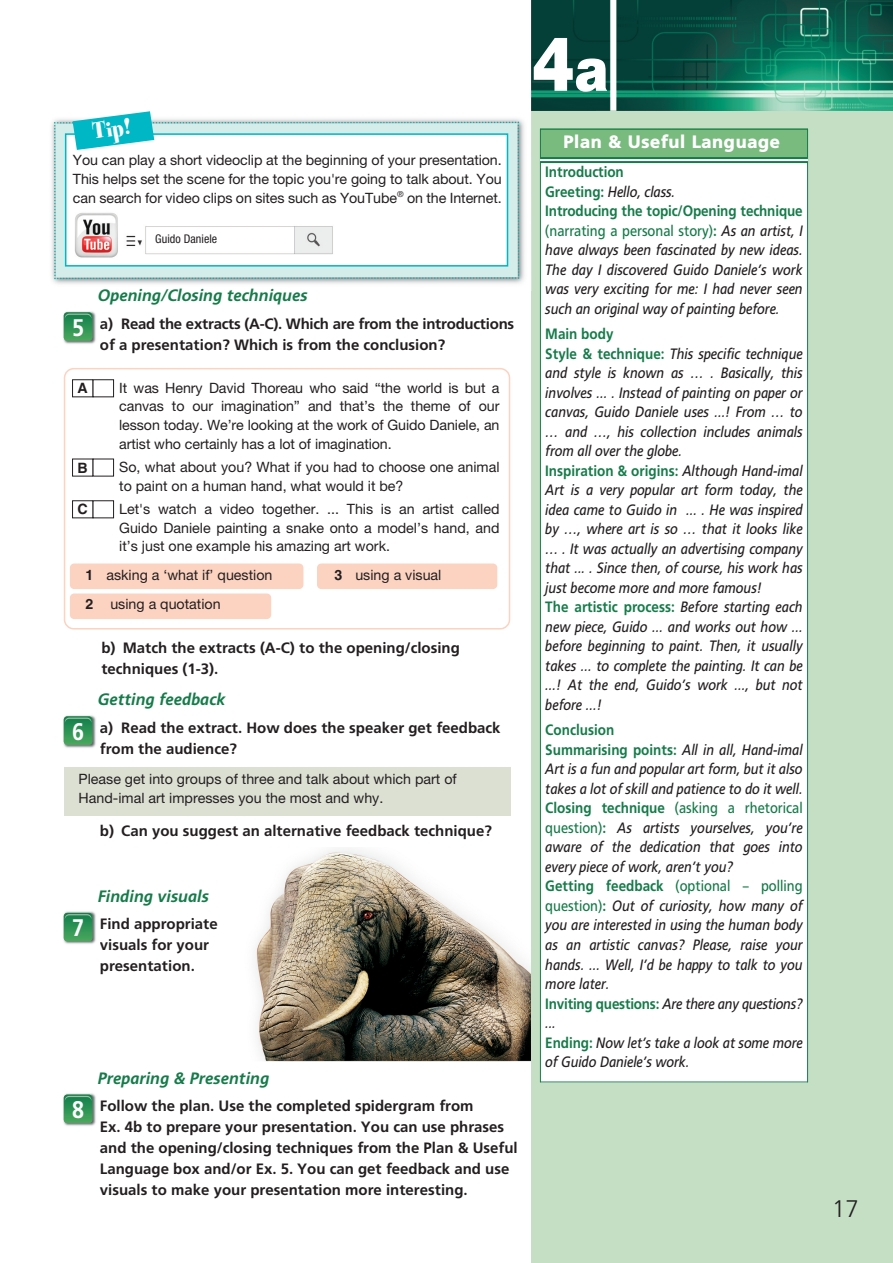
<style>
.page{position:relative;width:893px;height:1263px;background:#fff}
.page>*{position:absolute;margin:0;border:0;box-sizing:border-box;transform-origin:0 0}
.t1{font:900 75px "Helvetica LT Std";color:#fff;scale:.85 1}
.t2{font:26.25px "Spumoni LP Std";color:#fff}
.t3{font:700 24px "PF Catalog";color:#fff;scale:.9 1}
.t4{font:300 24px "PF Catalog";color:#231f20}
.t5{font:900 18px "PF Catalog";color:#fff}
.t6{font:italic 700 16.5px "PF Catalog";color:#167b4a}
.t7{font:italic 15px/19.5px "PF Catalog";color:#231f20;scale:.9 1}
.t8{font:700 15px/21px "PF Catalog";color:#231f20}
.t9{font:14.25px/18.8px "Helvetica Neue LT Std";color:#231f20;text-align:justify}
.t10{font:700 14.25px "Helvetica LT Std";color:#231f20}
.t11{font:condensed 12px "Helvetica Neue LT Std";letter-spacing:.005em;color:#231f20}
.s1{font-family:"Helvetica LT Std";font-weight:700}
.s2{font-size:60px}
.s3{font-weight:700;font-style:normal;color:#167b4a}
.s4{font-style:normal;color:#167b4a}
</style>
<div class="page">
<img style="left:255px;top:849px;width:276px;height:212px">
<div style="left:531px;top:0;width:362px;height:1263px;background:#c5dfc4"></div>
<img style="left:532px;top:0;width:361px;height:110px">
<div style="left:540px;top:129px;width:267px;height:31px;background:#79ba7e"></div>
<div style="left:540px;top:160px;width:267px;height:922px;background:#fff"></div>
<hr style="left:540px;top:129px;width:1px;height:953px;background:#167b4a">
<hr style="left:807px;top:129px;width:1px;height:953px;background:#167b4a">
<hr style="left:540px;top:129px;width:268px;height:1px;background:#167b4a">
<svg style="left:540px;top:159px;width:268px;height:2px"></svg>
<hr style="left:540px;top:157px;width:268px;height:2px;background:#167b4a">
<hr style="left:540px;top:161px;width:268px;height:2px;background:#167b4a">
<hr style="left:540px;top:1081px;width:268px;height:1px;background:#167b4a">
<img style="left:63px;top:715px;width:33px;height:33px">
<svg style="left:64px;top:716px;width:28px;height:29px"></svg>
<img style="left:65px;top:718px;width:26px;height:5px">
<div style="left:64px;top:767px;width:446px;height:48px;background:#dce0d2"></div>
<img style="left:63px;top:1093px;width:33px;height:33px">
<svg style="left:64px;top:1094px;width:28px;height:29px"></svg>
<img style="left:65px;top:1096px;width:26px;height:5px">
<img style="left:63px;top:911px;width:33px;height:33px">
<svg style="left:64px;top:913px;width:28px;height:28px"></svg>
<img style="left:65px;top:914px;width:26px;height:6px">
<img style="left:51px;top:119px;width:474px;height:165px">
<svg style="left:54px;top:111px;width:465px;height:168px"></svg>
<img style="left:69px;top:211px;width:272px;height:48px">
<svg style="left:64px;top:368px;width:446px;height:261px"></svg>
<div style="left:73px;top:380px;width:20px;height:17px;background:#fff"></div>
<div style="left:72px;top:379px;width:21px;height:18px;border:1px solid #231f20"></div>
<div style="left:93px;top:380px;width:21px;height:17px;background:#fff"></div>
<div style="left:93px;top:379px;width:21px;height:18px;border:1px solid #231f20"></div>
<div style="left:73px;top:459px;width:20px;height:17px;background:#fff"></div>
<div style="left:93px;top:459px;width:21px;height:17px;background:#fff"></div>
<div style="left:73px;top:501px;width:20px;height:17px;background:#fff"></div>
<div style="left:72px;top:500px;width:21px;height:18px;border:1px solid #231f20"></div>
<div style="left:93px;top:501px;width:21px;height:17px;background:#fff"></div>
<div style="left:93px;top:500px;width:21px;height:18px;border:1px solid #231f20"></div>
<div style="left:70px;top:563px;width:233px;height:26px;background:#fcd2c0;border-radius:4px"></div>
<div style="left:317px;top:563px;width:180px;height:26px;background:#fcd2c0;border-radius:4px"></div>
<div style="left:70px;top:593px;width:201px;height:26px;background:#fcd2c0;border-radius:4px"></div>
<img style="left:63px;top:311px;width:33px;height:33px">
<svg style="left:64px;top:312px;width:28px;height:29px"></svg>
<img style="left:65px;top:314px;width:26px;height:5px">
<h2 class="t2" style="left:91px;top:122px;width:40px;rotate:-7deg">Tip!</h2>
<p class="t9" style="left:73px;top:152px;width:430px">You can play a short videoclip at the beginning of your presentation.<br>This helps set the scene for the topic you're going to talk about. You can search for video clips on sites such as YouTube<sup>®</sup> on the Internet.</p>
<p class="t11" style="left:155px;top:234px;width:64px">Guido Daniele</p>
<h3 class="t3" style="left:72px;top:313px;width:15px">5</h3>
<p class="t6" style="left:98px;top:286px;width:211px">Opening/Closing techniques</p>
<p class="t8" style="left:100px;top:313px;width:416px">a) Read the extracts (A-C). Which are from the introductions of a presentation? Which is from the conclusion?</p>
<p class="t10" style="left:78px;top:383px;width:12px">A</p>
<p class="t10" style="left:78px;top:462px;width:12px">B</p>
<p class="t10" style="left:78px;top:504px;width:12px">C</p>
<p class="t9" style="left:119px;top:380px;width:382px">It was Henry David Thoreau who said “the world is but a canvas to our imagination” and that’s the theme of our lesson today. We’re looking at the work of Guido Daniele, an artist who certainly has a lot of imagination.</p>
<p class="t9" style="left:119px;top:459px;width:382px">So, what about you? What if you had to choose one animal to paint on a human hand, what would it be?</p>
<p class="t9" style="left:119px;top:501px;width:382px">Let's watch a video together. ... This is an artist called Guido Daniele painting a snake onto a model’s hand, and it’s just one example his amazing art work.</p>
<p class="t9" style="left:85px;top:567px;width:188px"><span class="s1">1</span> asking a ‘what if’ question</p>
<p class="t9" style="left:334px;top:567px;width:109px"><span class="s1">3</span> using a visual</p>
<p class="t9" style="left:85px;top:596px;width:137px"><span class="s1">2</span> using a quotation</p>
<h3 class="t3" style="left:72px;top:717px;width:15px">6</h3>
<p class="t8" style="left:101px;top:637px;width:360px">b) Match the extracts (A-C) to the opening/closing techniques (1-3).</p>
<p class="t6" style="left:98px;top:690px;width:129px">Getting feedback</p>
<p class="t8" style="left:100px;top:717px;width:402px">a) Read the extract. How does the speaker get feedback from the audience?</p>
<p class="t9" style="left:78px;top:771px;width:380px">Please get into groups of three and talk about which part of<br>Hand-imal art impresses you the most and why.</p>
<p class="t8" style="left:100px;top:820px;width:393px">b) Can you suggest an alternative feedback technique?</p>
<h3 class="t3" style="left:72px;top:914px;width:15px">7</h3>
<p class="t6" style="left:98px;top:886px;width:113px">Finding visuals</p>
<p class="t8" style="left:100px;top:913px;width:119px">Find appropriate visuals for your presentation.</p>
<h3 class="t3" style="left:72px;top:1096px;width:15px">8</h3>
<p class="t6" style="left:98px;top:1068px;width:173px">Preparing &amp; Presenting</p>
<p class="t8" style="left:100px;top:1095px;width:419px">Follow the plan. Use the completed spidergram from<br>Ex. 4b to prepare your presentation. You can use phrases and the opening/closing techniques from the Plan &amp; Useful Language box and/or Ex. 5. You can get feedback and use visuals to make your presentation more interesting.</p>
<h1 class="t1" style="left:532px;top:37px;width:92px">4<span class="s2">a</span></h1>
<p class="t5" style="left:563px;top:131px;width:218px">Plan &amp; Useful Language</p>
<p class="t7" style="left:545px;top:163px;width:287px"><span class="s3">Introduction<br>Greeting:</span> Hello, class.<br><span class="s3">Introducing the topic/Opening technique </span><span class="s4">(narrating a personal story)</span><span class="s3">:</span> As an artist, I have always been fascinated by new ideas.<br>The day I discovered Guido Daniele’s work was very exciting for me: I had never seen such an original way of painting before.</p>
<p class="t7" style="left:545px;top:325px;width:287px"><span class="s3">Main body<br>Style &amp; technique:</span> This specific technique and style is known as … . Basically, this involves ... . Instead of painting on paper or canvas, Guido Daniele uses ...! From … to … and …, his collection includes animals from all over the globe.<br><span class="s3">Inspiration &amp; origins:</span> Although Hand-imal Art is a very popular art form today, the idea came to Guido in ... . He was inspired by …, where art is so … that it looks like … . It was actually an advertising company that ... . Since then, of course, his work has just become more and more famous!<br><span class="s3">The artistic process:</span> Before starting each new piece, Guido ... and works out how ... before beginning to paint. Then, it usually takes ... to complete the painting. It can be ...! At the end, Guido’s work ..., but not before ...!</p>
<p class="t7" style="left:545px;top:721px;width:287px"><span class="s3">Conclusion<br>Summarising points:</span> All in all, Hand-imal Art is a fun and popular art form, but it also takes a lot of skill and patience to do it well.<br><span class="s3">Closing technique</span> <span class="s4">(asking a rhetorical question)</span><span class="s3">:</span> As artists yourselves, you’re aware of the dedication that goes into every piece of work, aren’t you?<br><span class="s3">Getting feedback</span> <span class="s4">(optional – polling question)</span><span class="s3">:</span> Out of curiosity, how many of you are interested in using the human body as an artistic canvas? Please, raise your hands. ... Well, I’d be happy to talk to you more later.<br><span class="s3">Inviting questions:</span> Are there any questions? ...<br><span class="s3">Ending:</span> Now let’s take a look at some more of Guido Daniele’s work.</p>
<h3 class="t4" style="left:832px;top:1195px;width:28px">17</h3>
</div>
